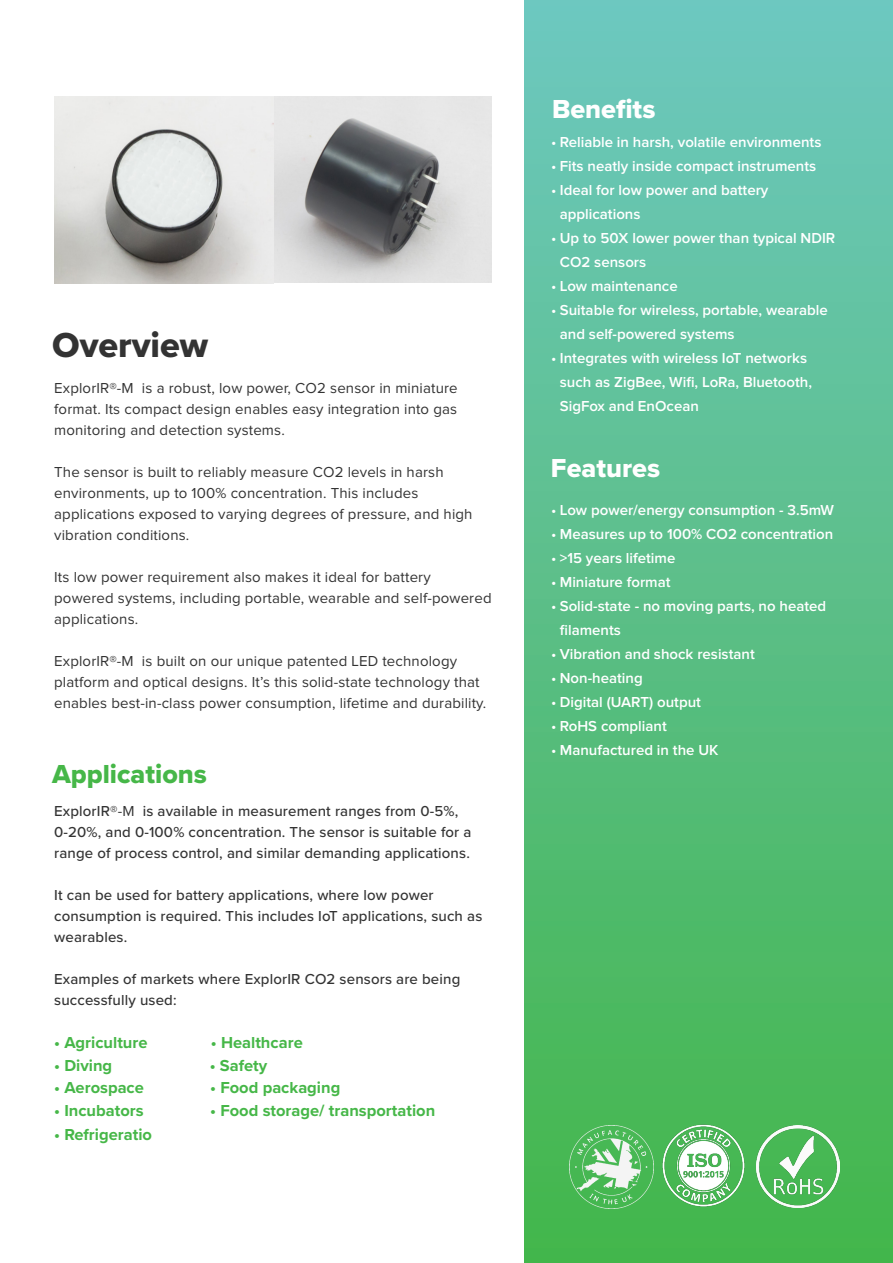
<style>
.page{position:relative;width:893px;height:1263px;background:#fff}
.page>*{position:absolute;margin:0;border:0;box-sizing:border-box;transform-origin:0 0}
.t1{font:36px "Proxima Nova Extrabld";color:#333}
.t2{font:27px "Proxima Nova Extrabld";color:#fff}
.t3{font:27px "Proxima Nova Extrabld";color:#46b748}
.t4{font:700 16.5px "Proxima Nova";color:#46b748}
.t5{font:15px/21px "Proxima Nova";letter-spacing:.01em;color:#333}
.t6{font:600 15px/24px "Proxima Nova";color:#fff}
.t7{font:500 15px/21px "Proxima Nova";letter-spacing:.01em;color:#333}
.s1{font-weight:400}
.s2{font-weight:600;font-size:15px;color:#fff}
</style>
<div class="page">
<div style="left:525px;top:0;width:368px;height:1263px;background:linear-gradient(to bottom,#6ec8c0,#43b549)"></div>
<img style="left:256px;top:96px;width:235px;height:187px">
<img style="left:54px;top:97px;width:220px;height:186px">
<img style="left:660px;top:1122px;width:86px;height:86px">
<img style="left:756px;top:1125px;width:83px;height:83px">
<img style="left:569px;top:1125px;width:84px;height:83px">
<p class="t1" style="left:52px;top:318px;width:158px">Overview</p>
<p class="t5" style="left:54px;top:378px;width:405px;text-align:justify">ExplorIR®-M is a robust, low power, CO2 sensor in miniature format. Its compact design enables easy integration into gas monitoring and detection systems.</p>
<p class="t5" style="left:54px;top:462px;width:420px">The sensor is built to reliably measure CO2 levels in harsh environments, up to 100% concentration. This includes applications exposed to varying degrees of pressure, and high vibration conditions.</p>
<p class="t5" style="left:54px;top:567px;width:439px">Its low power requirement also makes it ideal for battery powered systems, including portable, wearable and self-powered applications.</p>
<p class="t5" style="left:54px;top:651px;width:434px">ExplorIR®-M is built on our unique patented LED technology platform and optical designs. It’s this solid-state technology that enables best-in-class power consumption, lifetime and durability.</p>
<p class="t3" style="left:52px;top:753px;width:156px">Applications</p>
<p class="t7" style="left:54px;top:800px;width:419px">ExplorIR<span class="s1">®-M</span> is available in measurement ranges from 0-5%,<br>0-20%, and 0-100% concentration. The sensor is suitable for a range of process control, and similar demanding applications.</p>
<p class="t7" style="left:54px;top:884px;width:430px">It can be used for battery applications, where low power consumption is required. This includes IoT applications, such as wearables.</p>
<p class="t7" style="left:54px;top:968px;width:408px">Examples of markets where ExplorIR CO2 sensors are being successfully used:</p>
<p class="t4" style="left:54px;top:1030px;width:95px">• Agriculture</p>
<p class="t4" style="left:211px;top:1030px;width:93px">• Healthcare</p>
<p class="t4" style="left:54px;top:1053px;width:59px">• Diving</p>
<p class="t4" style="left:210px;top:1053px;width:59px">• Safety</p>
<p class="t4" style="left:54px;top:1075px;width:91px">• Aerospace</p>
<p class="t4" style="left:210px;top:1075px;width:132px">• Food packaging</p>
<p class="t4" style="left:54px;top:1098px;width:91px">• Incubators</p>
<p class="t4" style="left:210px;top:1098px;width:226px">• Food storage/ transportation</p>
<p class="t4" style="left:54px;top:1122px;width:142px">• Refrigeratio<span class="s2">Safety</span></p>
<p class="t2" style="left:552px;top:89px;width:105px">Benefits</p>
<p class="t6" style="left:551px;top:131px;width:272px"><span class="s1">•</span> Reliable in harsh, volatile environments</p>
<p class="t6" style="left:551px;top:155px;width:266px"><span class="s1">•</span> Fits neatly inside compact instruments</p>
<p class="t6" style="left:560px;top:179px;width:210px;text-indent:-9px"><span class="s1">•</span> Ideal for low power and battery applications</p>
<p class="t6" style="left:560px;top:227px;width:277px;text-indent:-9px"><span class="s1">•</span> Up to 50X lower power than typical NDIR<br>CO2 sensors</p>
<p class="t6" style="left:551px;top:275px;width:128px"><span class="s1">•</span> Low maintenance</p>
<p class="t6" style="left:560px;top:299px;width:269px;text-indent:-9px"><span class="s1">•</span> Suitable for wireless, portable, wearable and self-powered systems</p>
<p class="t6" style="left:560px;top:347px;width:254px;text-indent:-9px"><span class="s1">•</span> Integrates with wireless IoT networks such as ZigBee, Wifi, LoRa, Bluetooth,<br>SigFox and EnOcean</p>
<p class="t2" style="left:551px;top:448px;width:111px">Features</p>
<p class="t6" style="left:551px;top:499px;width:284px"><span class="s1">•</span> Low power/energy consumption - 3.5mW</p>
<p class="t6" style="left:551px;top:523px;width:283px"><span class="s1">•</span> Measures up to 100% CO2 concentration</p>
<p class="t6" style="left:551px;top:547px;width:126px"><span class="s1">•</span> &gt;15 years lifetime</p>
<p class="t6" style="left:551px;top:571px;width:121px"><span class="s1">•</span> Miniature format</p>
<p class="t6" style="left:560px;top:595px;width:268px;text-indent:-9px"><span class="s1">•</span> Solid-state - no moving parts, no heated filaments</p>
<p class="t6" style="left:551px;top:643px;width:205px"><span class="s1">•</span> Vibration and shock resistant</p>
<p class="t6" style="left:551px;top:667px;width:93px"><span class="s1">•</span> Non-heating</p>
<p class="t6" style="left:551px;top:691px;width:151px"><span class="s1">•</span> Digital (UART) output</p>
<p class="t6" style="left:551px;top:715px;width:117px"><span class="s1">•</span> RoHS compliant</p>
<p class="t6" style="left:551px;top:739px;width:169px"><span class="s1">•</span> Manufactured in the UK</p>
</div>
